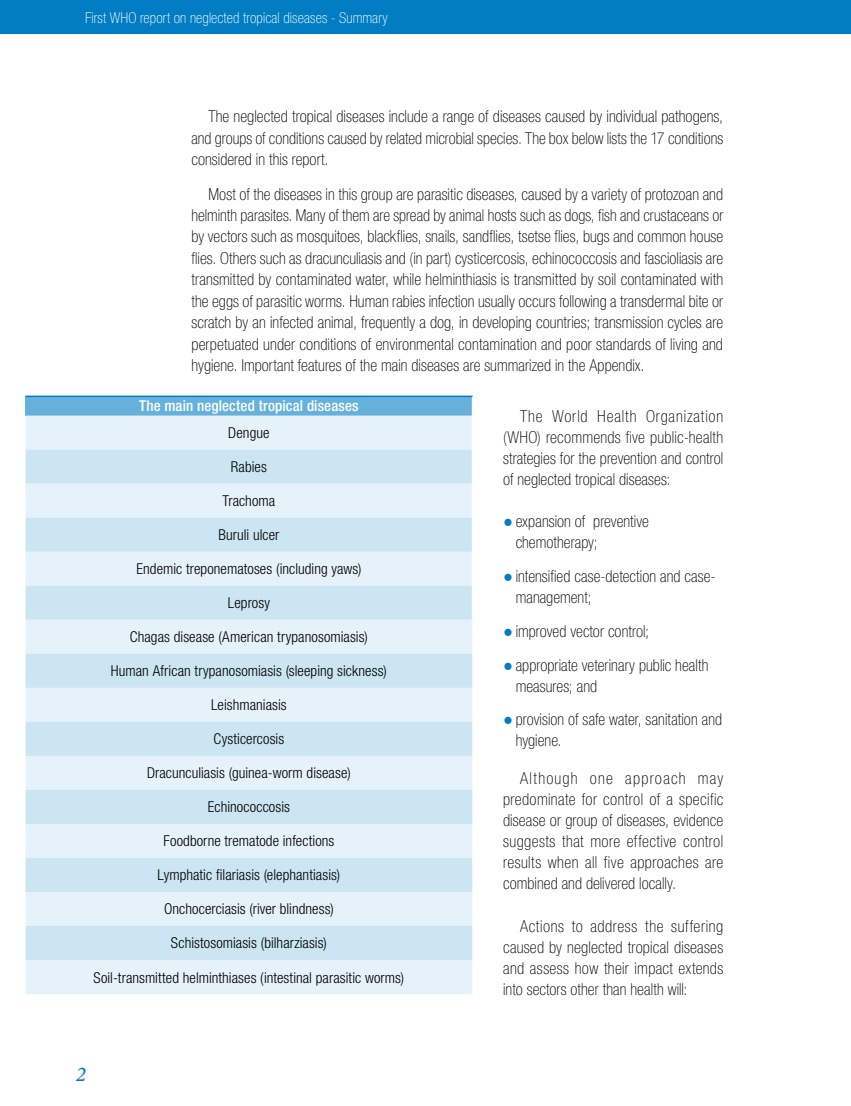
<style>
.page{position:relative;width:851px;height:1106px;background:#fff}
.page>*{position:absolute;margin:0;border:0;box-sizing:border-box;transform-origin:0 0}
.t1{font:italic 500 21px "Minion Pro";color:#007dc3}
.t2{font:100 condensed 16.5px/21px "Helvetica Neue LT Std";letter-spacing:.005em;color:#000;text-align:justify}
.t3{font:300 condensed 15px "Helvetica Neue LT Std";letter-spacing:.005em;color:#000}
.t4{font:100 condensed 15px "Helvetica Neue LT Std";letter-spacing:.01em;color:#fff}
.t5{font:500 condensed 15px "Helvetica Neue LT Std";letter-spacing:.01em;color:#fff}
.s1{font-family:"Garamond";font-weight:400;font-stretch:normal;color:#007dc3}
</style>
<div class="page">
<div style="left:0;top:0;width:850px;height:33px;background:#007dc3"></div>
<div style="left:26px;top:396px;width:446px;height:19px;background:#66b1db"></div>
<div style="left:26px;top:415px;width:446px;height:579px;background:#e6f2f9"></div>
<svg style="left:26px;top:449px;width:446px;height:511px;fill:#cce5f3"></svg>
<hr style="left:26px;top:395px;width:446px;height:2px;background:#007dc3">
<p class="t4" style="left:85px;top:9px;width:304px">First WHO report on neglected tropical diseases - Summary</p>
<p class="t2" style="left:191px;top:106px;width:533px;line-height:21.5px;text-indent:17px">The neglected tropical diseases include a range of diseases caused by individual pathogens, and groups of conditions caused by related microbial species. The box below lists the 17 conditions considered in this report.</p>
<p class="t2" style="left:191px;top:183px;width:533px;line-height:21.5px;text-indent:17px">Most of the diseases in this group are parasitic diseases, caused by a variety of protozoan and helminth parasites. Many of them are spread by animal hosts such as dogs, fish and crustaceans or by vectors such as mosquitoes, blackflies, snails, sandflies, tsetse flies, bugs and common house flies. Others such as dracunculiasis and (in part) cysticercosis, echinococcosis and fascioliasis are transmitted by contaminated water, while helminthiasis is transmitted by soil contaminated with the eggs of parasitic worms. Human rabies infection usually occurs following a transdermal bite or scratch by an infected animal, frequently a dog, in developing countries; transmission cycles are perpetuated under conditions of environmental contamination and poor standards of living and hygiene. Important features of the main diseases are summarized in the Appendix.</p>
<p class="t2" style="left:503px;top:405px;width:222px;text-indent:17px">The World Health Organization (WHO) recommends five public-health strategies for the prevention and control of neglected tropical diseases:</p>
<p class="t2" style="left:515px;top:511px;width:135px;text-indent:-13px"><span class="s1">●</span> expansion of preventive chemotherapy;</p>
<p class="t2" style="left:515px;top:565px;width:201px;text-indent:-13px"><span class="s1">●</span> intensified case-detection and case&shy;management;</p>
<p class="t2" style="left:503px;top:620px;width:147px"><span class="s1">●</span> improved vector control;</p>
<p class="t2" style="left:515px;top:654px;width:194px;text-indent:-13px"><span class="s1">●</span> appropriate veterinary public health measures; and</p>
<p class="t2" style="left:515px;top:709px;width:208px;text-indent:-13px"><span class="s1">●</span> provision of safe water, sanitation and hygiene.</p>
<p class="t2" style="left:503px;top:768px;width:222px;text-indent:17px">Although one approach may predominate for control of a specific disease or group of diseases, evidence suggests that more effective control results when all five approaches are combined and delivered locally.</p>
<p class="t2" style="left:503px;top:915px;width:222px;text-indent:17px">Actions to address the suffering caused by neglected tropical diseases and assess how their impact extends into sectors other than health will:</p>
<p class="t5" style="left:139px;top:397px;width:221px">The main neglected tropical diseases</p>
<p class="t3" style="left:228px;top:424px;width:43px">Dengue</p>
<p class="t3" style="left:231px;top:458px;width:38px">Rabies</p>
<p class="t3" style="left:222px;top:492px;width:54px">Trachoma</p>
<p class="t3" style="left:218px;top:526px;width:62px">Buruli ulcer</p>
<p class="t3" style="left:136px;top:560px;width:226px">Endemic treponematoses (including yaws)</p>
<p class="t3" style="left:228px;top:594px;width:44px">Leprosy</p>
<p class="t3" style="left:130px;top:628px;width:239px">Chagas disease (American trypanosomiasis)</p>
<p class="t3" style="left:111px;top:662px;width:277px">Human African trypanosomiasis (sleeping sickness)</p>
<p class="t3" style="left:211px;top:696px;width:77px">Leishmaniasis</p>
<p class="t3" style="left:213px;top:730px;width:72px">Cysticercosis</p>
<p class="t3" style="left:147px;top:764px;width:205px">Dracunculiasis (guinea-worm disease)</p>
<p class="t3" style="left:208px;top:798px;width:84px">Echinococcosis</p>
<p class="t3" style="left:163px;top:832px;width:172px">Foodborne trematode infections</p>
<p class="t3" style="left:157px;top:866px;width:184px">Lymphatic filariasis (elephantiasis)</p>
<p class="t3" style="left:164px;top:900px;width:171px">Onchocerciasis (river blindness)</p>
<p class="t3" style="left:171px;top:934px;width:157px">Schistosomiasis (bilharziasis)</p>
<p class="t3" style="left:93px;top:968px;width:312px">Soil-transmitted helminthiases (intestinal parasitic worms)</p>
<p class="t1" style="left:76px;top:1059px;width:12px">2</p>
</div>
